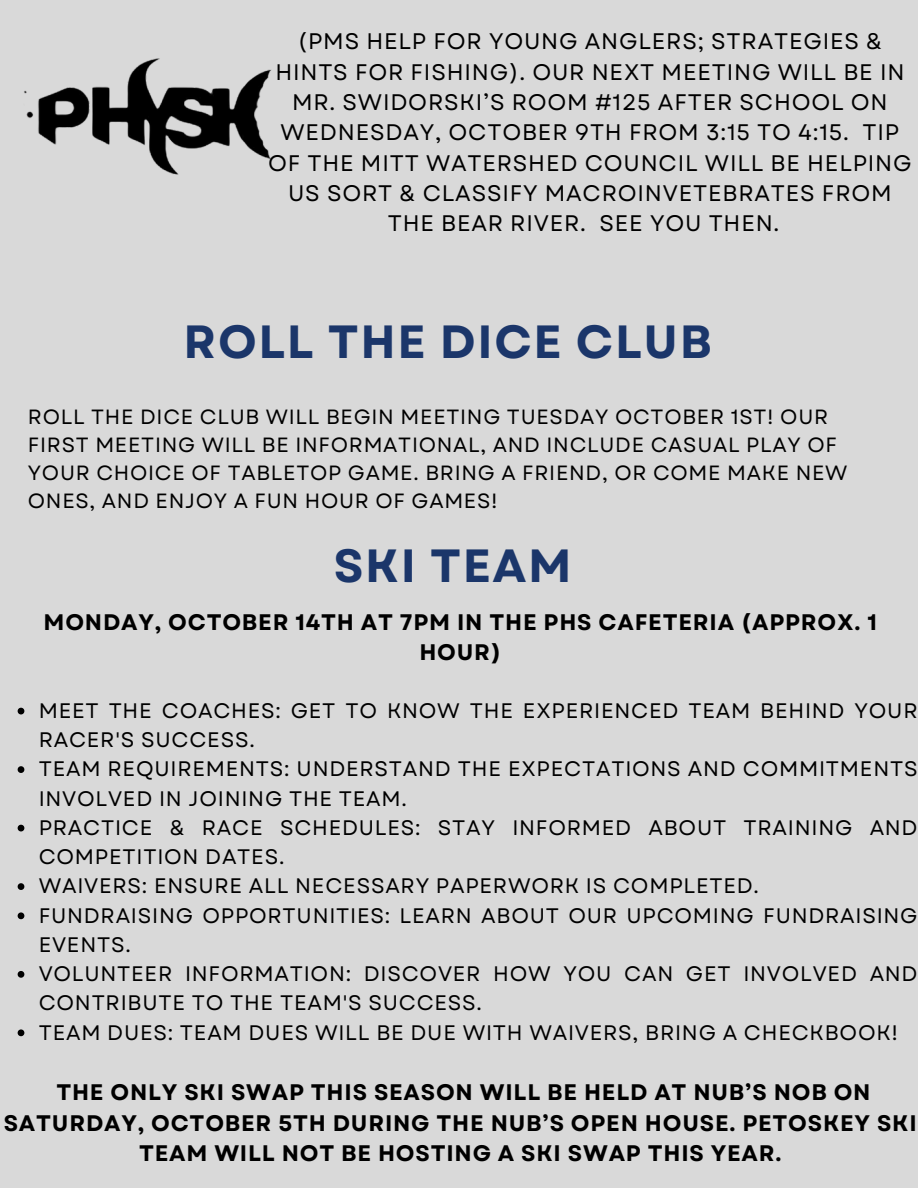
<style>
.page{position:relative;width:918px;height:1188px;background:#d9d9d9}
.page>*{position:absolute;margin:0;border:0;box-sizing:border-box;transform-origin:0 0}
.t1{font:700 46.5px "Garet";letter-spacing:.035em;color:#1b366a}
.t2{font:22.5px/30.3px "Garet";letter-spacing:.035em;color:#000;text-align:center}
.t3{font:700 22.5px/30.3px "Garet";letter-spacing:.035em;color:#000;text-align:center}
.t4{font:21px/29.2px "Garet";letter-spacing:.035em;color:#000}
.t5{font:20.55px/28.2px "Garet";letter-spacing:.035em;color:#000}
</style>
<div class="page">
<img style="left:24px;top:58px;width:247px;height:117px">
<svg style="left:18px;top:708px;width:6px;height:6px"></svg>
<svg style="left:18px;top:766px;width:6px;height:7px"></svg>
<svg style="left:18px;top:825px;width:6px;height:6px"></svg>
<svg style="left:18px;top:883px;width:6px;height:7px"></svg>
<svg style="left:18px;top:912px;width:6px;height:7px"></svg>
<svg style="left:18px;top:971px;width:6px;height:7px"></svg>
<svg style="left:18px;top:1029px;width:6px;height:7px"></svg>
<h3 class="t2" style="left:268px;top:26px;width:645px">(PMS HELP FOR YOUNG ANGLERS; STRATEGIES &amp; HINTS FOR FISHING). OUR NEXT MEETING WILL BE IN MR. SWIDORSKI’S ROOM #125 AFTER SCHOOL ON WEDNESDAY, OCTOBER 9TH FROM 3:15 TO 4:15. TIP OF THE MITT WATERSHED COUNCIL WILL BE HELPING US SORT &amp; CLASSIFY MACROINVETEBRATES FROM THE BEAR RIVER. SEE YOU THEN.</h3>
<h1 class="t1" style="left:184px;top:308px;width:530px">ROLL THE DICE CLUB</h1>
<h3 class="t5" style="left:28px;top:403px;width:821px">ROLL THE DICE CLUB WILL BEGIN MEETING TUESDAY OCTOBER 1ST! OUR FIRST MEETING WILL BE INFORMATIONAL, AND INCLUDE CASUAL PLAY OF YOUR CHOICE OF TABLETOP GAME. BRING A FRIEND, OR COME MAKE NEW ONES, AND ENJOY A FUN HOUR OF GAMES!</h3>
<h2 class="t1" style="left:334px;top:532px;width:240px">SKI TEAM</h2>
<h1 class="t3" style="left:44px;top:607px;width:835px">MONDAY, OCTOBER 14TH AT 7PM IN THE PHS CAFETERIA (APPROX. 1<br>HOUR)</h1>
<h2 class="t4" style="left:39px;top:696px;width:880px">MEET THE COACHES: GET TO KNOW THE EXPERIENCED TEAM BEHIND YOUR<br>RACER'S SUCCESS.</h2>
<p class="t4" style="left:39px;top:754px;width:880px">TEAM REQUIREMENTS: UNDERSTAND THE EXPECTATIONS AND COMMITMENTS<br>INVOLVED IN JOINING THE TEAM.</p>
<p class="t4" style="left:39px;top:813px;width:880px">PRACTICE &amp; RACE SCHEDULES: STAY INFORMED ABOUT TRAINING AND<br>COMPETITION DATES.</p>
<p class="t4" style="left:39px;top:871px;width:722px">WAIVERS: ENSURE ALL NECESSARY PAPERWORK IS COMPLETED.</p>
<p class="t4" style="left:39px;top:901px;width:880px">FUNDRAISING OPPORTUNITIES: LEARN ABOUT OUR UPCOMING FUNDRAISING<br>EVENTS.</p>
<p class="t4" style="left:39px;top:959px;width:880px">VOLUNTEER INFORMATION: DISCOVER HOW YOU CAN GET INVOLVED AND<br>CONTRIBUTE TO THE TEAM'S SUCCESS.</p>
<p class="t4" style="left:39px;top:1018px;width:861px">TEAM DUES: TEAM DUES WILL BE DUE WITH WAIVERS, BRING A CHECKBOOK!</p>
<p class="t3" style="left:4px;top:1077px;width:915px">THE ONLY SKI SWAP THIS SEASON WILL BE HELD AT NUB’S NOB ON<br>SATURDAY, OCTOBER 5TH DURING THE NUB’S OPEN HOUSE. PETOSKEY SKI<br>TEAM WILL NOT BE HOSTING A SKI SWAP THIS YEAR.</p>
</div>
